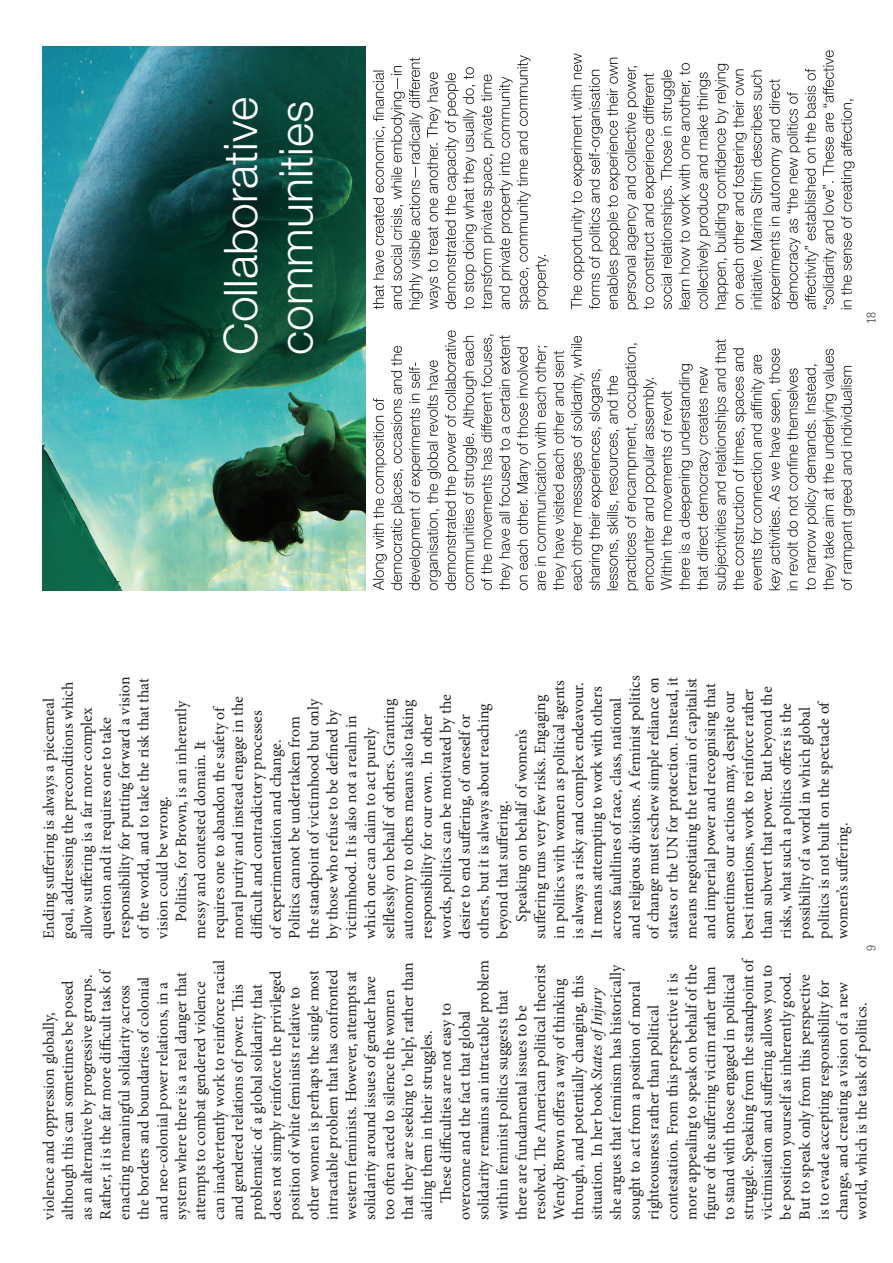
<style>
.page{position:relative;width:893px;height:1263px;background:#fff}
.page>*{position:absolute;margin:0;border:0;box-sizing:border-box;transform-origin:0 0}
.t1{font:300 46.35px/55.5px "Helvetica Neue LT Pro";color:#fff}
.t2{font:15.75px "Minion Pro";color:#231f20}
.t3{font:300 12px "Glypha LT Std";color:#231f20}
.s1{font-style:italic}
</style>
<div class="page">
<svg style="left:373px;top:330px;width:299px;height:260px"></svg>
<svg style="left:679px;top:339px;width:119px;height:251px"></svg>
<svg style="left:805px;top:349px;width:50px;height:241px"></svg>
<svg style="left:373px;top:55px;width:157px;height:254px"></svg>
<svg style="left:536px;top:255px;width:12px;height:54px"></svg>
<svg style="left:571px;top:53px;width:191px;height:256px"></svg>
<svg style="left:769px;top:50px;width:86px;height:259px"></svg>
<img style="left:43px;top:46px;width:323px;height:544px">
<h1 class="t1" style="left:213px;top:355px;width:260px;rotate:-90deg">Collaborative communities</h1>
<p class="t3" style="left:864px;top:324px;width:13px;rotate:-90deg">18</p>
<p class="t2" style="left:628px;top:939px;width:264px;rotate:-90deg">and religious divisions. A feminist politics</p>
<p class="t2" style="left:647px;top:939px;width:263px;rotate:-90deg">of change must eschew simple reliance on</p>
<p class="t2" style="left:666px;top:939px;width:263px;rotate:-90deg">states or the UN for protection. Instead, it</p>
<p class="t2" style="left:685px;top:939px;width:262px;rotate:-90deg">means negotiating the terrain of capitalist</p>
<p class="t2" style="left:704px;top:939px;width:257px;rotate:-90deg">and imperial power and recognising that</p>
<p class="t2" style="left:723px;top:939px;width:249px;rotate:-90deg">sometimes our actions may, despite our</p>
<p class="t2" style="left:742px;top:939px;width:251px;rotate:-90deg">best intentions, work to reinforce rather</p>
<p class="t2" style="left:761px;top:939px;width:254px;rotate:-90deg">than subvert that power. But beyond the</p>
<p class="t2" style="left:118px;top:939px;width:263px;rotate:-90deg">responsibility for putting forward a vision</p>
<p class="t2" style="left:137px;top:939px;width:262px;rotate:-90deg">of the world, and to take the risk that that</p>
<p class="t2" style="left:553px;top:939px;width:260px;rotate:-90deg">in politics with women as political agents</p>
<p class="t2" style="left:572px;top:939px;width:258px;rotate:-90deg">is always a risky and complex endeavour.</p>
<p class="t2" style="left:591px;top:939px;width:254px;rotate:-90deg">It means attempting to work with others</p>
<p class="t2" style="left:609px;top:939px;width:242px;rotate:-90deg">across faultlines of race, class, national</p>
<p class="t2" style="left:62px;top:939px;width:258px;rotate:-90deg">goal, addressing the preconditions which</p>
<p class="t2" style="left:439px;top:939px;width:246px;rotate:-90deg">words, politics can be motivated by the</p>
<p class="t2" style="left:534px;top:939px;width:245px;rotate:-90deg">suffering runs very few risks. Engaging</p>
<p class="t2" style="left:213px;top:939px;width:233px;rotate:-90deg">requires one to abandon the safety of</p>
<p class="t2" style="left:232px;top:939px;width:244px;rotate:-90deg">moral purity and instead engage in the</p>
<p class="t2" style="left:43px;top:939px;width:242px;rotate:-90deg">Ending suffering is always a piecemeal</p>
<p class="t2" style="left:307px;top:939px;width:241px;rotate:-90deg">the standpoint of victimhood but only</p>
<p class="t2" style="left:326px;top:939px;width:230px;rotate:-90deg">by those who refuse to be defined by</p>
<p class="t2" style="left:345px;top:939px;width:225px;rotate:-90deg">victimhood. It is also not a realm in</p>
<p class="t2" style="left:383px;top:939px;width:241px;rotate:-90deg">selflessly on behalf of others. Granting</p>
<p class="t2" style="left:402px;top:939px;width:240px;rotate:-90deg">autonomy to others means also taking</p>
<p class="t2" style="left:175px;top:922px;width:222px;rotate:-90deg">Politics, for Brown, is an inherently</p>
<p class="t2" style="left:779px;top:939px;width:237px;rotate:-90deg">risks, what such a politics offers is the</p>
<p class="t2" style="left:798px;top:939px;width:233px;rotate:-90deg">possibility of a world in which global</p>
<p class="t2" style="left:817px;top:939px;width:238px;rotate:-90deg">politics is not built on the spectacle of</p>
<p class="t2" style="left:458px;top:939px;width:226px;rotate:-90deg">desire to end suffering, of oneself or</p>
<p class="t2" style="left:477px;top:939px;width:237px;rotate:-90deg">others, but it is always about reaching</p>
<p class="t2" style="left:80px;top:939px;width:232px;rotate:-90deg">allow suffering is a far more complex</p>
<p class="t2" style="left:99px;top:939px;width:223px;rotate:-90deg">question and it requires one to take</p>
<p class="t2" style="left:251px;top:939px;width:230px;rotate:-90deg">difficult and contradictory processes</p>
<p class="t2" style="left:421px;top:939px;width:226px;rotate:-90deg">responsibility for our own. In other</p>
<p class="t2" style="left:288px;top:939px;width:224px;rotate:-90deg">Politics cannot be undertaken from</p>
<p class="t2" style="left:364px;top:939px;width:212px;rotate:-90deg">which one can claim to act purely</p>
<p class="t2" style="left:515px;top:922px;width:194px;rotate:-90deg">Speaking on behalf of women’s</p>
<p class="t2" style="left:269px;top:939px;width:200px;rotate:-90deg">of experimentation and change.</p>
<p class="t2" style="left:194px;top:939px;width:199px;rotate:-90deg">messy and contested domain. It</p>
<p class="t2" style="left:156px;top:939px;width:144px;rotate:-90deg">vision could be wrong.</p>
<p class="t2" style="left:496px;top:939px;width:139px;rotate:-90deg">beyond that suffering.</p>
<p class="t2" style="left:836px;top:939px;width:117px;rotate:-90deg">women’s suffering.</p>
<p class="t3" style="left:864px;top:951px;width:7px;rotate:-90deg">9</p>
<p class="t2" style="left:742px;top:1220px;width:262px;rotate:-90deg">struggle. Speaking from the standpoint of</p>
<p class="t2" style="left:761px;top:1220px;width:256px;rotate:-90deg">victimisation and suffering allows you to</p>
<p class="t2" style="left:779px;top:1220px;width:249px;rotate:-90deg">be position yourself as inherently good.</p>
<p class="t2" style="left:798px;top:1220px;width:247px;rotate:-90deg">But to speak only from this perspective</p>
<p class="t2" style="left:817px;top:1220px;width:241px;rotate:-90deg">is to evade accepting responsibility for</p>
<p class="t2" style="left:836px;top:1220px;width:239px;rotate:-90deg">change, and creating a vision of a new</p>
<p class="t2" style="left:477px;top:1220px;width:261px;rotate:-90deg">solidarity remains an intractable problem</p>
<p class="t2" style="left:213px;top:1220px;width:261px;rotate:-90deg">can inadvertently work to reinforce racial</p>
<p class="t2" style="left:402px;top:1220px;width:258px;rotate:-90deg">that they are seeking to ‘help’, rather than</p>
<p class="t2" style="left:534px;top:1220px;width:257px;rotate:-90deg">resolved. The American political theorist</p>
<p class="t2" style="left:609px;top:1220px;width:256px;rotate:-90deg">she argues that feminism has historically</p>
<p class="t2" style="left:666px;top:1220px;width:248px;rotate:-90deg">contestation. From this perspective it is</p>
<p class="t2" style="left:685px;top:1220px;width:256px;rotate:-90deg">more appealing to speak on behalf of the</p>
<p class="t2" style="left:704px;top:1220px;width:254px;rotate:-90deg">figure of the suffering victim rather than</p>
<p class="t2" style="left:723px;top:1220px;width:247px;rotate:-90deg">to stand with those engaged in political</p>
<p class="t2" style="left:62px;top:1220px;width:241px;rotate:-90deg">although this can sometimes be posed</p>
<p class="t2" style="left:80px;top:1220px;width:246px;rotate:-90deg">as an alternative by progressive groups.</p>
<p class="t2" style="left:99px;top:1220px;width:251px;rotate:-90deg">Rather, it is the far more difficult task of</p>
<p class="t2" style="left:307px;top:1220px;width:251px;rotate:-90deg">other women is perhaps the single most</p>
<p class="t2" style="left:326px;top:1220px;width:251px;rotate:-90deg">intractable problem that has confronted</p>
<p class="t2" style="left:345px;top:1220px;width:250px;rotate:-90deg">western feminists. However, attempts at</p>
<p class="t2" style="left:364px;top:1220px;width:245px;rotate:-90deg">solidarity around issues of gender have</p>
<p class="t2" style="left:269px;top:1220px;width:250px;rotate:-90deg">does not simply reinforce the privileged</p>
<p class="t2" style="left:118px;top:1220px;width:236px;rotate:-90deg">enacting meaningful solidarity across</p>
<p class="t2" style="left:137px;top:1220px;width:244px;rotate:-90deg">the borders and boundaries of colonial</p>
<p class="t2" style="left:156px;top:1220px;width:239px;rotate:-90deg">and neo-colonial power relations, in a</p>
<p class="t2" style="left:175px;top:1220px;width:248px;rotate:-90deg">system where there is a real danger that</p>
<p class="t2" style="left:194px;top:1220px;width:239px;rotate:-90deg">attempts to combat gendered violence</p>
<p class="t2" style="left:553px;top:1220px;width:242px;rotate:-90deg">Wendy Brown offers a way of thinking</p>
<p class="t2" style="left:572px;top:1220px;width:246px;rotate:-90deg">through, and potentially changing, this</p>
<p class="t2" style="left:628px;top:1220px;width:240px;rotate:-90deg">sought to act from a position of moral</p>
<p class="t2" style="left:232px;top:1220px;width:237px;rotate:-90deg">and gendered relations of power. This</p>
<p class="t2" style="left:250px;top:1220px;width:236px;rotate:-90deg">problematic of a global solidarity that</p>
<p class="t2" style="left:288px;top:1220px;width:234px;rotate:-90deg">position of white feminists relative to</p>
<p class="t2" style="left:591px;top:1220px;width:233px;rotate:-90deg">situation. In her book <span class="s1">States of Injury</span></p>
<p class="t2" style="left:383px;top:1220px;width:231px;rotate:-90deg">too often acted to silence the women</p>
<p class="t2" style="left:496px;top:1220px;width:231px;rotate:-90deg">within feminist politics suggests that</p>
<p class="t2" style="left:855px;top:1220px;width:219px;rotate:-90deg">world, which is the task of politics.</p>
<p class="t2" style="left:439px;top:1203px;width:201px;rotate:-90deg">These difficulties are not easy to</p>
<p class="t2" style="left:458px;top:1220px;width:210px;rotate:-90deg">overcome and the fact that global</p>
<p class="t2" style="left:647px;top:1220px;width:216px;rotate:-90deg">righteousness rather than political</p>
<p class="t2" style="left:515px;top:1220px;width:215px;rotate:-90deg">there are fundamental issues to be</p>
<p class="t2" style="left:43px;top:1220px;width:208px;rotate:-90deg">violence and oppression globally,</p>
<p class="t2" style="left:421px;top:1220px;width:191px;rotate:-90deg">aiding them in their struggles.</p>
</div>
